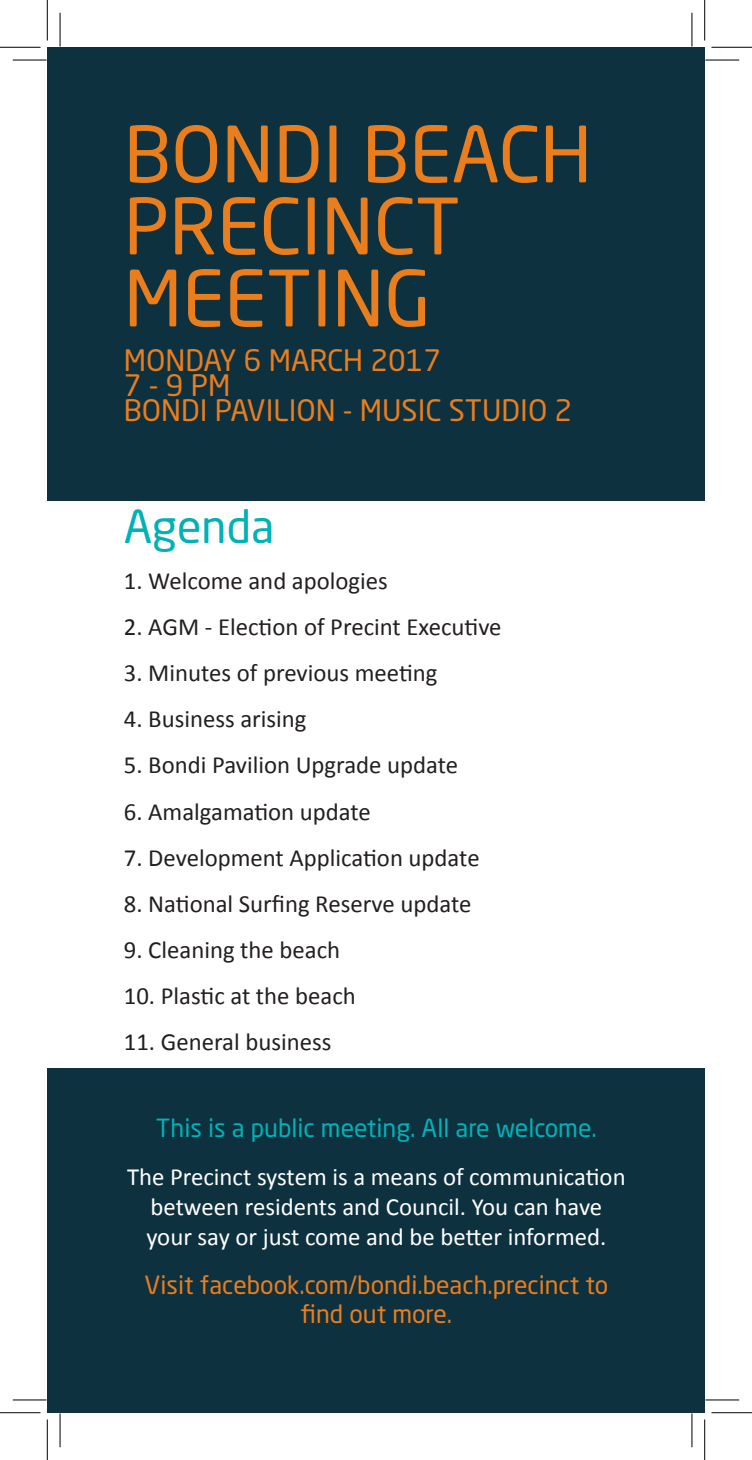
<style>
.page{position:relative;width:752px;height:1460px;background:#fff}
.page>*{position:absolute;margin:0;border:0;box-sizing:border-box;transform-origin:0 0}
.Body{font:76.5px/72px "Neo Sans Std";color:#ea7e1d}
.Body-2{font:45px "Neo Sans Std";color:#00b2b5}
.t1{font:29.25px "Neo Sans Std";color:#ea7e1d}
.Body-3{font:24.75px "Calibri";color:#231f20}
.Body-4{font:24.75px/29.7px "Calibri";color:#fff;text-align:center}
.t2{font:24.75px/29.7px "Neo Sans Std";color:#ea7e1d;text-align:center}
.Body-5{font:24.75px "Neo Sans Std";color:#00b2b5}
</style>
<div class="page">
<div style="left:47px;top:47px;width:657px;height:453px;background:#0e3140"></div>
<div style="left:47px;top:1068px;width:657px;height:344px;background:#0e3140"></div>
<hr style="left:13px;top:60px;width:34px;height:1px;background:#000">
<hr style="left:705px;top:60px;width:34px;height:1px;background:#000">
<hr style="left:13px;top:1399px;width:34px;height:1px;background:#000">
<hr style="left:705px;top:1399px;width:34px;height:1px;background:#000">
<hr style="left:60px;top:13px;width:1px;height:34px;background:#000">
<hr style="left:60px;top:1413px;width:1px;height:34px;background:#000">
<hr style="left:691px;top:13px;width:1px;height:34px;background:#000">
<hr style="left:691px;top:1413px;width:1px;height:34px;background:#000">
<hr style="left:0;top:47px;width:40px;height:1px;background:#000">
<hr style="left:711px;top:47px;width:40px;height:1px;background:#000">
<hr style="left:0;top:1412px;width:40px;height:1px;background:#000">
<hr style="left:711px;top:1412px;width:40px;height:1px;background:#000">
<hr style="left:47px;top:0;width:1px;height:40px;background:#000">
<hr style="left:47px;top:1419px;width:1px;height:40px;background:#000">
<hr style="left:704px;top:0;width:1px;height:40px;background:#000">
<hr style="left:704px;top:1419px;width:1px;height:40px;background:#000">
<p class="Body" style="left:124px;top:117px;width:469px">BONDI BEACH<br>PRECINCT<br>MEETING</p>
<p class="t1" style="left:124px;top:342px;width:319px">MONDAY 6 MARCH 2017</p>
<p class="t1" style="left:124px;top:367px;width:108px">7 - 9 PM</p>
<p class="t1" style="left:124px;top:392px;width:450px">BONDI PAVILION - MUSIC STUDIO 2</p>
<p class="Body-2" style="left:124px;top:498px;width:152px">Agenda</p>
<p class="Body-3" style="left:124px;top:565px;width:265px">1. Welcome and apologies</p>
<p class="Body-3" style="left:124px;top:611px;width:379px">2. AGM - Election of Precint Executive</p>
<p class="Body-3" style="left:124px;top:657px;width:315px">3. Minutes of previous meeting</p>
<p class="Body-3" style="left:124px;top:703px;width:184px">4. Business arising</p>
<p class="Body-3" style="left:124px;top:750px;width:336px">5. Bondi Pavilion Upgrade update</p>
<p class="Body-3" style="left:124px;top:796px;width:248px">6. Amalgamation update</p>
<p class="Body-3" style="left:124px;top:842px;width:357px">7. Development Application update</p>
<p class="Body-3" style="left:124px;top:888px;width:349px">8. National Surfing Reserve update</p>
<p class="Body-3" style="left:124px;top:934px;width:218px">9. Cleaning the beach</p>
<p class="Body-3" style="left:124px;top:980px;width:233px">10. Plastic at the beach</p>
<p class="Body-3" style="left:124px;top:1026px;width:209px">11. General business</p>
<p class="Body-5" style="left:156px;top:1112px;width:442px">This is a public meeting. All are welcome.</p>
<p class="Body-4" style="left:127px;top:1161px;width:500px">The Precinct system is a means of communication between residents and Council. You can have your say or just come and be better informed.</p>
<p class="t2" style="left:144px;top:1269px;width:465px">Visit facebook.com/bondi.beach.precinct to find out more.</p>
</div>
